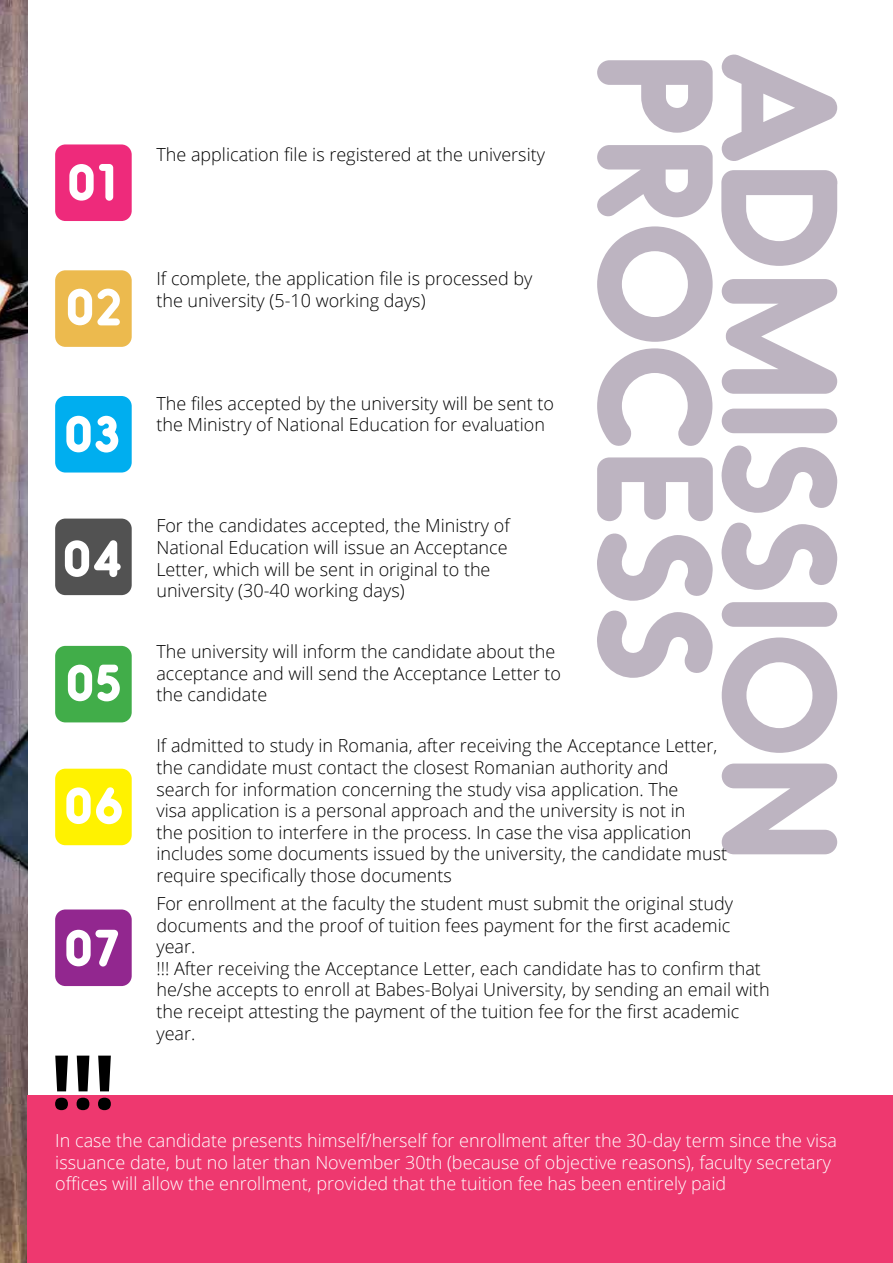
<style>
.page{position:relative;width:893px;height:1263px;background:#fff}
.page>*{position:absolute;margin:0;border:0;box-sizing:border-box;transform-origin:0 0}
.t1{font:700 165px "Oduda";color:#bdb4c1}
.t2{font:700 75px "Open Sans";color:#000}
.t3{font:700 52.5px "Oduda";color:#fff}
.t4{font:300 18px/21.6px "Open Sans";color:#000}
.t5{font:300 18px/21.6px "Open Sans";color:#fff}
</style>
<div class="page">
<img style="left:0;top:0;width:28px;height:1263px">
<div style="left:28px;top:1096px;width:865px;height:167px;background:#ee386f"></div>
<div style="left:55px;top:144px;width:77px;height:77px;background:#ee2a7b;border-radius:10px"></div>
<div style="left:55px;top:270px;width:77px;height:77px;background:#ecba4e;border-radius:10px"></div>
<div style="left:55px;top:396px;width:77px;height:76px;background:#00aeef;border-radius:10px"></div>
<div style="left:55px;top:519px;width:77px;height:76px;background:#525252;border-radius:10px"></div>
<div style="left:55px;top:646px;width:77px;height:76px;background:#41ad49;border-radius:10px"></div>
<div style="left:55px;top:769px;width:77px;height:76px;background:#fff200;border-radius:10px"></div>
<div style="left:55px;top:909px;width:77px;height:77px;background:#92278f;border-radius:10px"></div>
<h3 class="t3" style="left:67px;top:163px;width:51px">01</h3>
<h3 class="t3" style="left:65px;top:288px;width:59px">02</h3>
<h3 class="t3" style="left:64px;top:415px;width:59px">03</h3>
<h3 class="t3" style="left:62px;top:539px;width:62px">04</h3>
<h3 class="t3" style="left:65px;top:664px;width:59px">05</h3>
<h3 class="t3" style="left:64px;top:787px;width:62px">06</h3>
<h3 class="t3" style="left:64px;top:929px;width:58px">07</h3>
<h2 class="t2" style="left:51px;top:1029px;width:66px">!!!</h2>
<h1 class="t1" style="left:715px;top:53px;width:631px;rotate:90deg">PROCESS</h1>
<h1 class="t1" style="left:840px;top:53px;width:810px;rotate:90deg">ADMISSION</h1>
<p class="t4" style="left:156px;top:144px;width:390px">The application file is registered at the university</p>
<p class="t4" style="left:156px;top:267px;width:378px">If complete, the application file is processed by the university (5-10 working days)</p>
<p class="t4" style="left:156px;top:392px;width:399px">The files accepted by the university will be sent to the Ministry of National Education for evaluation</p>
<p class="t4" style="left:156px;top:514px;width:355px">For the candidates accepted, the Ministry of National Education will issue an Acceptance Letter, which will be sent in original to the university (30-40 working days)</p>
<p class="t4" style="left:156px;top:640px;width:406px">The university will inform the candidate about the acceptance and will send the Acceptance Letter to</p>
<p class="t4" style="left:156px;top:683px;width:112px">the candidate</p>
<p class="t4" style="left:156px;top:735px;width:572px">If admitted to study in Romania, after receiving the Acceptance Letter, the candidate must contact the closest Romanian authority and<br>search for information concerning the study visa application. The<br>visa application is a personal approach and the university is not in<br>the position to interfere in the process. In case the visa application includes some documents issued by the university, the candidate must require specifically those documents</p>
<p class="t4" style="left:156px;top:892px;width:615px">For enrollment at the faculty the student must submit the original study documents and the proof of tuition fees payment for the first academic year.<br>!!! After receiving the Acceptance Letter, each candidate has to confirm that he/she accepts to enroll at Babes-Bolyai University, by sending an email with the receipt attesting the payment of the tuition fee for the first academic year.</p>
<p class="t5" style="left:55px;top:1129px;width:783px">In case the candidate presents himself/herself for enrollment after the 30-day term since the visa issuance date, but no later than November 30th (because of objective reasons), faculty secretary offices will allow the enrollment, provided that the tuition fee has been entirely paid</p>
</div>
